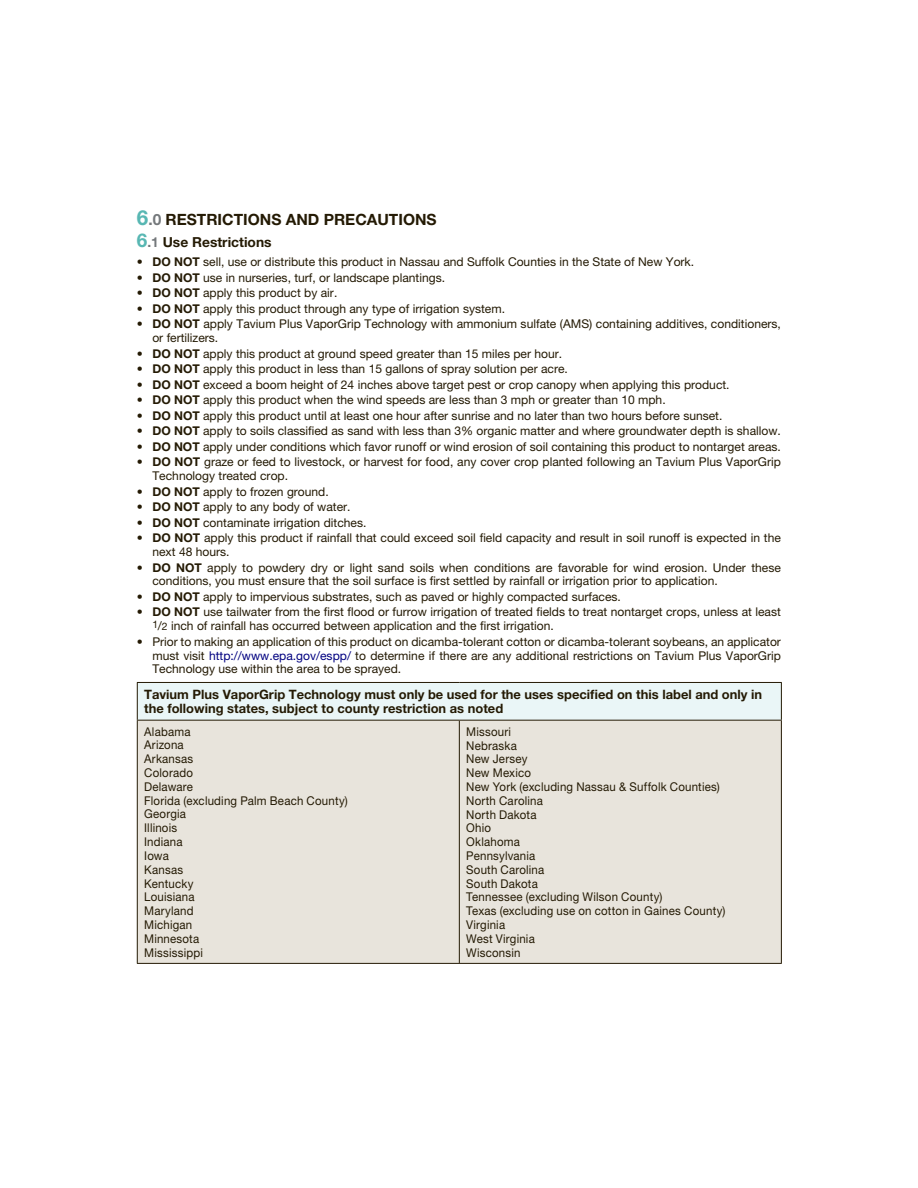
<style>
.page{position:relative;width:918px;height:1188px;background:#fff}
.page>*{position:absolute;margin:0;border:0;box-sizing:border-box;transform-origin:0 0}
.t1{font:700 15.6px "Helvetica Neue LT Pro";color:#241a04}
.t2{font:700 13.8px "Helvetica Neue LT Pro";color:#241a04}
.t3{font:700 12.9px/14.7px "Helvetica Neue LT Pro";color:#241a04}
.t4{font:12.15px/13.8px "Helvetica Neue LT Pro";color:#241a04}
.t5{font:12.15px/13.8px "Helvetica Neue LT Pro";letter-spacing:.02em;color:#241a04;scale:.95 1}
.s1{font-size:20.7px;color:#58b7b3}
.s2{color:#74787b}
.s3{font-size:18.9px;color:#58b7b3}
.s4{font-weight:700}
.s5{font-size:10.35px}
.s6{color:#000080}
</style>
<div class="page">
<div style="left:137px;top:682px;width:644px;height:38px;background:#eaf6f7"></div>
<div style="left:138px;top:721px;width:643px;height:242px;background:#e8e4dc"></div>
<hr style="left:137px;top:682px;width:322px;height:1px;background:#241a04">
<hr style="left:137px;top:683px;width:1px;height:37px;background:#241a04">
<hr style="left:459px;top:682px;width:323px;height:1px;background:#241a04">
<hr style="left:781px;top:683px;width:1px;height:37px;background:#241a04">
<hr style="left:137px;top:720px;width:322px;height:1px;background:#241a04">
<hr style="left:137px;top:721px;width:1px;height:242px;background:#241a04">
<hr style="left:459px;top:720px;width:323px;height:1px;background:#241a04">
<hr style="left:459px;top:721px;width:1px;height:242px;background:#241a04">
<hr style="left:781px;top:721px;width:1px;height:242px;background:#241a04">
<hr style="left:137px;top:963px;width:645px;height:1px;background:#241a04">
<p class="t1" style="left:137px;top:213px;width:301px"><span class="s1">6</span><span class="s2">.0</span> RESTRICTIONS AND PRECAUTIONS</p>
<p class="t2" style="left:137px;top:237px;width:136px"><span class="s3">6</span><span class="s2">.1</span> Use Restrictions</p>
<p class="t4" style="left:137px;top:256px;width:559px">• <span class="s4">DO NOT</span> sell, use or distribute this product in Nassau and Suffolk Counties in the State of New York.</p>
<p class="t4" style="left:137px;top:272px;width:310px">• <span class="s4">DO NOT</span> use in nurseries, turf, or landscape plantings.</p>
<p class="t4" style="left:137px;top:287px;width:202px">• <span class="s4">DO NOT</span> apply this product by air.</p>
<p class="t4" style="left:137px;top:303px;width:370px">• <span class="s4">DO NOT</span> apply this product through any type of irrigation system.</p>
<p class="t4" style="left:152px;top:318px;width:630px;text-indent:-16px">• <span class="s4">DO NOT</span> apply Tavium Plus VaporGrip Technology with ammonium sulfate (AMS) containing additives, conditioners, or fertilizers.</p>
<p class="t4" style="left:137px;top:348px;width:427px">• <span class="s4">DO NOT</span> apply this product at ground speed greater than 15 miles per hour.</p>
<p class="t4" style="left:137px;top:363px;width:433px">• <span class="s4">DO NOT</span> apply this product in less than 15 gallons of spray solution per acre.</p>
<p class="t4" style="left:137px;top:379px;width:594px">• <span class="s4">DO NOT</span> exceed a boom height of 24 inches above target pest or crop canopy when applying this product.</p>
<p class="t4" style="left:137px;top:394px;width:530px">• <span class="s4">DO NOT</span> apply this product when the wind speeds are less than 3 mph or greater than 10 mph.</p>
<p class="t4" style="left:137px;top:410px;width:587px">• <span class="s4">DO NOT</span> apply this product until at least one hour after sunrise and no later than two hours before sunset.</p>
<p class="t4" style="left:137px;top:425px;width:646px">• <span class="s4">DO NOT</span> apply to soils classified as sand with less than 3% organic matter and where groundwater depth is shallow.</p>
<p class="t4" style="left:137px;top:441px;width:646px">• <span class="s4">DO NOT</span> apply under conditions which favor runoff or wind erosion of soil containing this product to nontarget areas.</p>
<p class="t4" style="left:152px;top:456px;width:630px;text-indent:-16px">• <span class="s4">DO NOT</span> graze or feed to livestock, or harvest for food, any cover crop planted following an Tavium Plus VaporGrip<br>Technology treated crop.</p>
<p class="t4" style="left:137px;top:486px;width:193px">• <span class="s4">DO NOT</span> apply to frozen ground.</p>
<p class="t4" style="left:137px;top:501px;width:215px">• <span class="s4">DO NOT</span> apply to any body of water.</p>
<p class="t4" style="left:137px;top:517px;width:231px">• <span class="s4">DO NOT</span> contaminate irrigation ditches.</p>
<p class="t4" style="left:152px;top:532px;width:630px;text-indent:-16px">• <span class="s4">DO NOT</span> apply this product if rainfall that could exceed soil field capacity and result in soil runoff is expected in the next 48 hours.</p>
<p class="t4" style="left:152px;top:562px;width:630px;text-indent:-16px">• <span class="s4">DO NOT</span> apply to powdery dry or light sand soils when conditions are favorable for wind erosion. Under these conditions, you must ensure that the soil surface is first settled by rainfall or irrigation prior to application.</p>
<p class="t4" style="left:137px;top:591px;width:486px">• <span class="s4">DO NOT</span> apply to impervious substrates, such as paved or highly compacted surfaces.</p>
<p class="t4" style="left:152px;top:607px;width:630px;text-indent:-16px">• <span class="s4">DO NOT</span> use tailwater from the first flood or furrow irrigation of treated fields to treat nontarget crops, unless at least<br><sup>1</sup>/<span class="s5">2</span> inch of rainfall has occurred between application and the first irrigation.</p>
<p class="t4" style="left:152px;top:636px;width:630px;text-align:justify;text-indent:-16px">• Prior to making an application of this product on dicamba-tolerant cotton or dicamba-tolerant soybeans, an applicator must visit <span class="s6">http://www.epa.gov/espp/</span> to determine if there are any additional restrictions on Tavium Plus VaporGrip Technology use within the area to be sprayed.</p>
<p class="t3" style="left:144px;top:688px;width:620px">Tavium Plus VaporGrip Technology must only be used for the uses specified on this label and only in the following states, subject to county restriction as noted</p>
<p class="t5" style="left:144px;top:726px;width:216px">Alabama<br>Arizona<br>Arkansas<br>Colorado<br>Delaware<br>Florida (excluding Palm Beach County)<br>Georgia<br>Illinois<br>Indiana<br>Iowa<br>Kansas<br>Kentucky<br>Louisiana<br>Maryland<br>Michigan<br>Minnesota<br>Mississippi</p>
<p class="t5" style="left:466px;top:726px;width:274px">Missouri<br>Nebraska<br>New Jersey<br>New Mexico<br>New York (excluding Nassau &amp; Suffolk Counties)<br>North Carolina<br>North Dakota<br>Ohio<br>Oklahoma<br>Pennsylvania<br>South Carolina<br>South Dakota<br>Tennessee (excluding Wilson County)<br>Texas (excluding use on cotton in Gaines County)<br>Virginia<br>West Virginia<br>Wisconsin</p>
</div>
